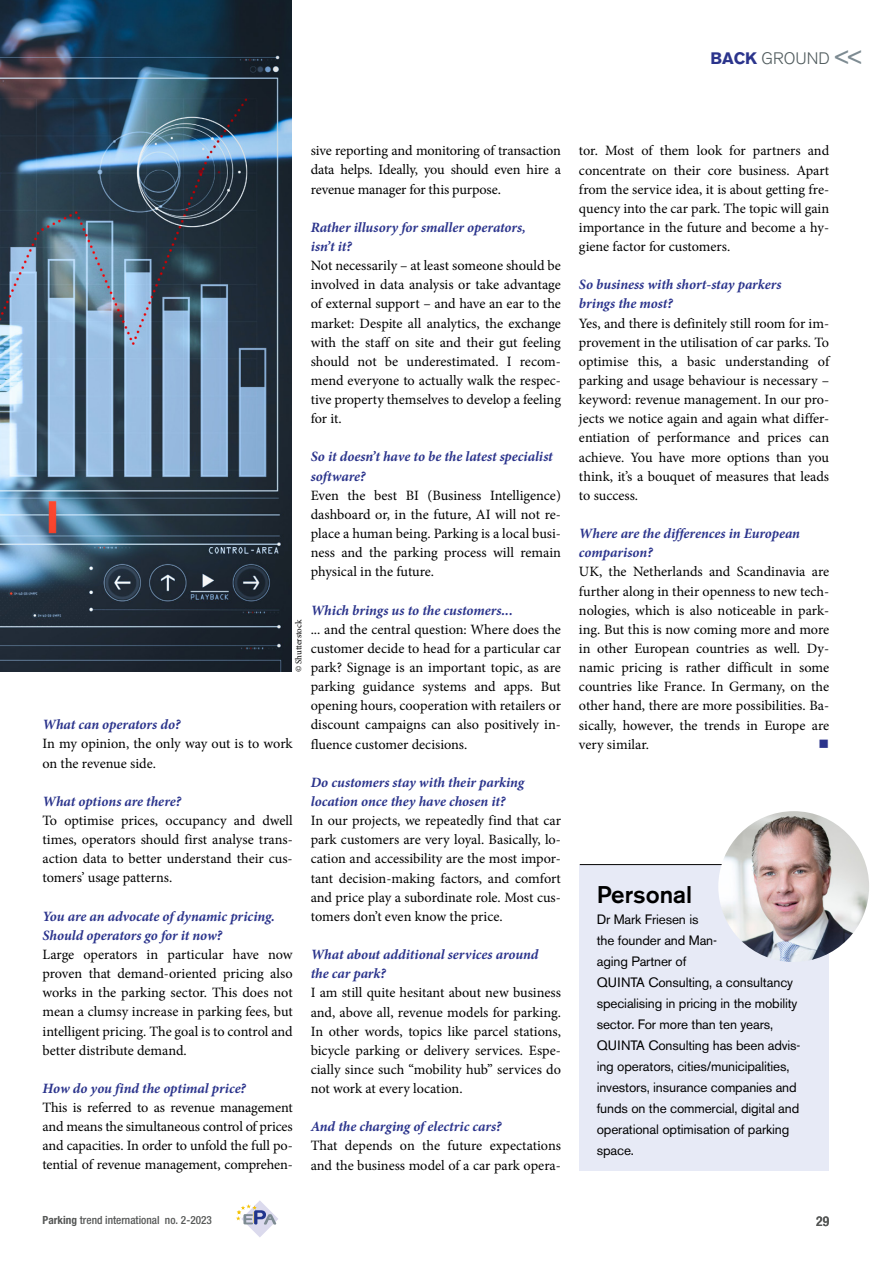
<style>
.page{position:relative;width:893px;height:1263px;background:#fff}
.page>*{position:absolute;margin:0;border:0;box-sizing:border-box;transform-origin:0 0}
.t1{font:500 24px "Akzidenz Grotesk BE";color:#000}
.t2{font:300 16.5px "Akzidenz Grotesk BE";color:#515c5e}
.t3{font:14.25px/19.2px "Minion Pro";letter-spacing:-.005em;color:#000;text-align:justify}
.t4{font:italic 700 14.25px/19.2px "Minion Pro";letter-spacing:-.005em;color:#2b348c}
.t5{font:14.25px "Wingdings";color:#2b348c}
.t6{font:13.5px/21px "Akzidenz Grotesk BE";letter-spacing:-.01em;color:#000}
.t7{font:500 condensed 13.5px "Helvetica Neue LT Pro";color:#555756}
.t8{font:500 condensed 11.25px "Helvetica Neue LT Pro";color:#555756}
.t9{font:9px "Minion Pro";letter-spacing:-.015em;color:#000}
.s1{font-weight:700;color:#2b348c}
.s2{font-weight:500;font-size:19.5px;color:#7d8b92}
.s3{font-weight:700}
</style>
<div class="page">
<svg style="left:236px;top:1200px;width:42px;height:37px"></svg>
<img style="left:0;top:0;width:292px;height:672px">
<div style="left:580px;top:865px;width:249px;height:305px;background:#e7eaf6"></div>
<hr style="left:580px;top:864px;width:249px;height:1px;background:#000">
<img style="left:718px;top:811px;width:151px;height:151px;border-radius:75px">
<p class="t2" style="left:710px;top:49px;width:152px"><span class="s1">BACK</span> GROUND <span class="s2">&lt;&lt;</span></p>
<p class="t9" style="left:292px;top:672px;width:54px;rotate:-90deg">© Shutterstock</p>
<p class="t4" style="left:43px;top:715px;width:139px">What can operators do?</p>
<p class="t3" style="left:43px;top:734px;width:252px">In my opinion, the only way out is to work on the revenue side.</p>
<p class="t4" style="left:43px;top:791px;width:140px">What options are there?</p>
<p class="t3" style="left:43px;top:811px;width:252px">To optimise prices, occupancy and dwell times, operators should first analyse trans&shy;action data to better understand their cus&shy;tomers’ usage patterns.</p>
<p class="t4" style="left:43px;top:906px;width:234px">You are an advocate of dynamic pricing.<br>Should operators go for it now?</p>
<p class="t3" style="left:43px;top:945px;width:252px">Large operators in particular have now proven that demand-oriented pricing also works in the parking sector. This does not mean a clumsy increase in parking fees, but intelligent pricing. The goal is to control and better distribute demand.</p>
<p class="t4" style="left:43px;top:1078px;width:205px">How do you find the optimal price?</p>
<p class="t3" style="left:43px;top:1098px;width:252px">This is referred to as revenue management and means the simultaneous control of prices and capacities. In order to unfold the full po&shy;tential of revenue management, comprehen-</p>
<p class="t3" style="left:311px;top:141px;width:252px">sive reporting and monitoring of transaction data helps. Ideally, you should even hire a revenue manager for this purpose.</p>
<p class="t4" style="left:311px;top:217px;width:217px">Rather illusory for smaller operators, isn’t it?</p>
<p class="t3" style="left:311px;top:256px;width:252px">Not necessarily – at least someone should be involved in data analysis or take advantage of external support – and have an ear to the market: Despite all analytics, the exchange with the staff on site and their gut feeling should not be underestimated. I recom&shy;mend everyone to actually walk the respec&shy;tive property themselves to develop a feeling for it.</p>
<p class="t4" style="left:311px;top:447px;width:244px">So it doesn’t have to be the latest specialist software?</p>
<p class="t3" style="left:311px;top:486px;width:252px">Even the best BI (Business Intelligence) dashboard or, in the future, AI will not re&shy;place a human being. Parking is a local busi&shy;ness and the parking process will remain physical in the future.</p>
<p class="t4" style="left:311px;top:600px;width:204px">Which brings us to the customers...</p>
<p class="t3" style="left:311px;top:620px;width:252px">... and the central question: Where does the customer decide to head for a particular car park? Signage is an important topic, as are parking guidance systems and apps. But opening hours, cooperation with retailers or discount campaigns can also positively in&shy;fluence customer decisions.</p>
<p class="t4" style="left:311px;top:772px;width:215px">Do customers stay with their parking location once they have chosen it?</p>
<p class="t3" style="left:311px;top:811px;width:252px">In our projects, we repeatedly find that car park customers are very loyal. Basically, lo&shy;cation and accessibility are the most impor&shy;tant decision-making factors, and comfort and price play a subordinate role. Most cus&shy;tomers don’t even know the price.</p>
<p class="t4" style="left:311px;top:945px;width:229px">What about additional services around the car park?</p>
<p class="t3" style="left:311px;top:983px;width:252px">I am still quite hesitant about new business and, above all, revenue models for parking.<br>In other words, topics like parcel stations, bicycle parking or delivery services. Espe&shy;cially since such “mobility hub” services do not work at every location.</p>
<p class="t4" style="left:311px;top:1117px;width:192px">And the charging of electric cars?</p>
<p class="t3" style="left:311px;top:1136px;width:252px">That depends on the future expectations and the business model of a car park opera-</p>
<p class="t3" style="left:579px;top:141px;width:252px">tor. Most of them look for partners and concentrate on their core business. Apart from the service idea, it is about getting fre&shy;quency into the car park. The topic will gain importance in the future and become a hy&shy;giene factor for customers.</p>
<p class="t4" style="left:579px;top:275px;width:204px">So business with short-stay parkers brings the most?</p>
<p class="t3" style="left:579px;top:313px;width:252px">Yes, and there is definitely still room for im&shy;provement in the utilisation of car parks. To optimise this, a basic understanding of parking and usage behaviour is necessary – keyword: revenue management. In our pro&shy;jects we notice again and again what differ&shy;entiation of performance and prices can achieve. You have more options than you think, it’s a bouquet of measures that leads to success.</p>
<p class="t4" style="left:579px;top:524px;width:223px">Where are the differences in European comparison?</p>
<p class="t3" style="left:579px;top:562px;width:252px">UK, the Netherlands and Scandinavia are further along in their openness to new tech&shy;nologies, which is also noticeable in park&shy;ing. But this is now coming more and more in other European countries as well. Dy&shy;namic pricing is rather difficult in some countries like France. In Germany, on the other hand, there are more possibilities. Ba&shy;sically, however, the trends in Europe are very similar.</p>
<p class="t5" style="left:818px;top:736px;width:12px">■</p>
<h1 class="t1" style="left:597px;top:880px;width:97px">Personal</h1>
<p class="t6" style="left:597px;top:909px;width:205px">Dr Mark Friesen is<br>the founder and Man-<br>aging Partner of<br>QUINTA Consulting, a consultancy specialising in pricing in the mobility sector. For more than ten years,<br>QUINTA Consulting has been advis&shy;ing operators, cities/municipalities, investors, insurance companies and funds on the commercial, digital and operational optimisation of parking space.</p>
<p class="t8" style="left:43px;top:1214px;width:171px"><span class="s3">Parking</span> trend international no. 2-2023</p>
<p class="t7" style="left:816px;top:1213px;width:14px">29</p>
</div>
